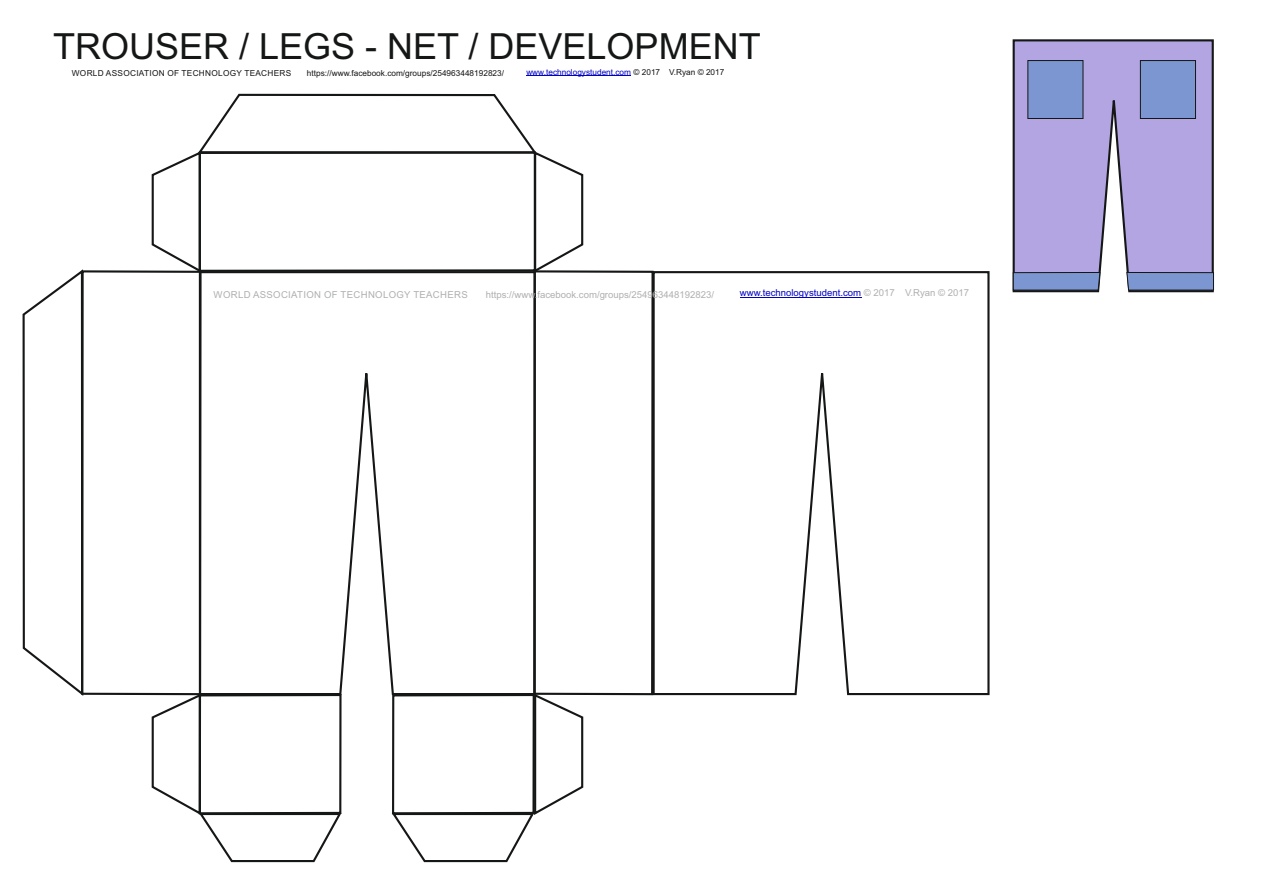
<style>
.page{position:relative;width:1263px;height:893px;background:#fff}
.page>*{position:absolute;margin:0;border:0;box-sizing:border-box;transform-origin:0 0}
.t1{font:36px "Arial";color:#151616}
.t2{font:9.6px "Arial";color:#afb0b0}
.t3{font:9.6px "Arial";color:#0000c4}
.t4{font:9.6px "Arial";letter-spacing:.035em;color:#afb0b0}
.t5{font:8.25px "Arial";color:#151616}
.t6{font:8.25px "Arial";color:#0000c4}
.t7{font:8.25px "Arial";letter-spacing:.035em;color:#151616}
.s1{color:#151616}
.s2{color:#afb0b0}
</style>
<div class="page">
<svg style="left:198px;top:274px;width:196px;height:418px"></svg>
<div style="left:81px;top:270px;width:121px;height:425px;border:2px solid #151616"></div>
<div style="left:533px;top:270px;width:121px;height:425px;border:2px solid #151616"></div>
<svg style="left:651px;top:270px;width:339px;height:426px"></svg>
<svg style="left:22px;top:269px;width:62px;height:427px"></svg>
<svg style="left:151px;top:93px;width:433px;height:181px"></svg>
<svg style="left:151px;top:692px;width:191px;height:171px"></svg>
<svg style="left:391px;top:692px;width:193px;height:171px"></svg>
<svg style="left:1012px;top:39px;width:202px;height:254px;background:#aea3d8"></svg>
<svg style="left:1027px;top:60px;width:57px;height:59px;background:#748dc4"></svg>
<svg style="left:1140px;top:60px;width:56px;height:59px;background:#748dc4"></svg>
<svg style="left:1012px;top:272px;width:89px;height:19px;background:#6e84b5"></svg>
<svg style="left:1126px;top:272px;width:88px;height:19px;background:#6e85b6"></svg>
<hr style="left:526px;top:75px;width:105px;height:1px;background:#0000c4">
<hr style="left:740px;top:297px;width:121px;height:1px;background:#0000c4">
<h1 class="t1" style="left:53px;top:33px;width:709px">TROUSER / LEGS - NET / DEVELOPMENT</h1>
<p class="t7" style="left:72px;top:70px;width:221px">WORLD ASSOCIATION OF TECHNOLOGY TEACHERS</p>
<p class="t5" style="left:307px;top:70px;width:199px">https://www.facebook.com/groups/254963448192823/</p>
<p class="t6" style="left:526px;top:69px;width:200px">www.technologystudent.com <span class="s1">© 2017 V.Ryan © 2017</span></p>
<p class="t4" style="left:214px;top:291px;width:256px">WORLD ASSOCIATION OF TECHNOLOGY TEACHERS</p>
<p class="t2" style="left:486px;top:291px;width:230px">https://www.facebook.com/groups/254963448192823/</p>
<p class="t3" style="left:740px;top:289px;width:231px">www.technologystudent.com <span class="s2">© 2017 V.Ryan © 2017</span></p>
</div>
